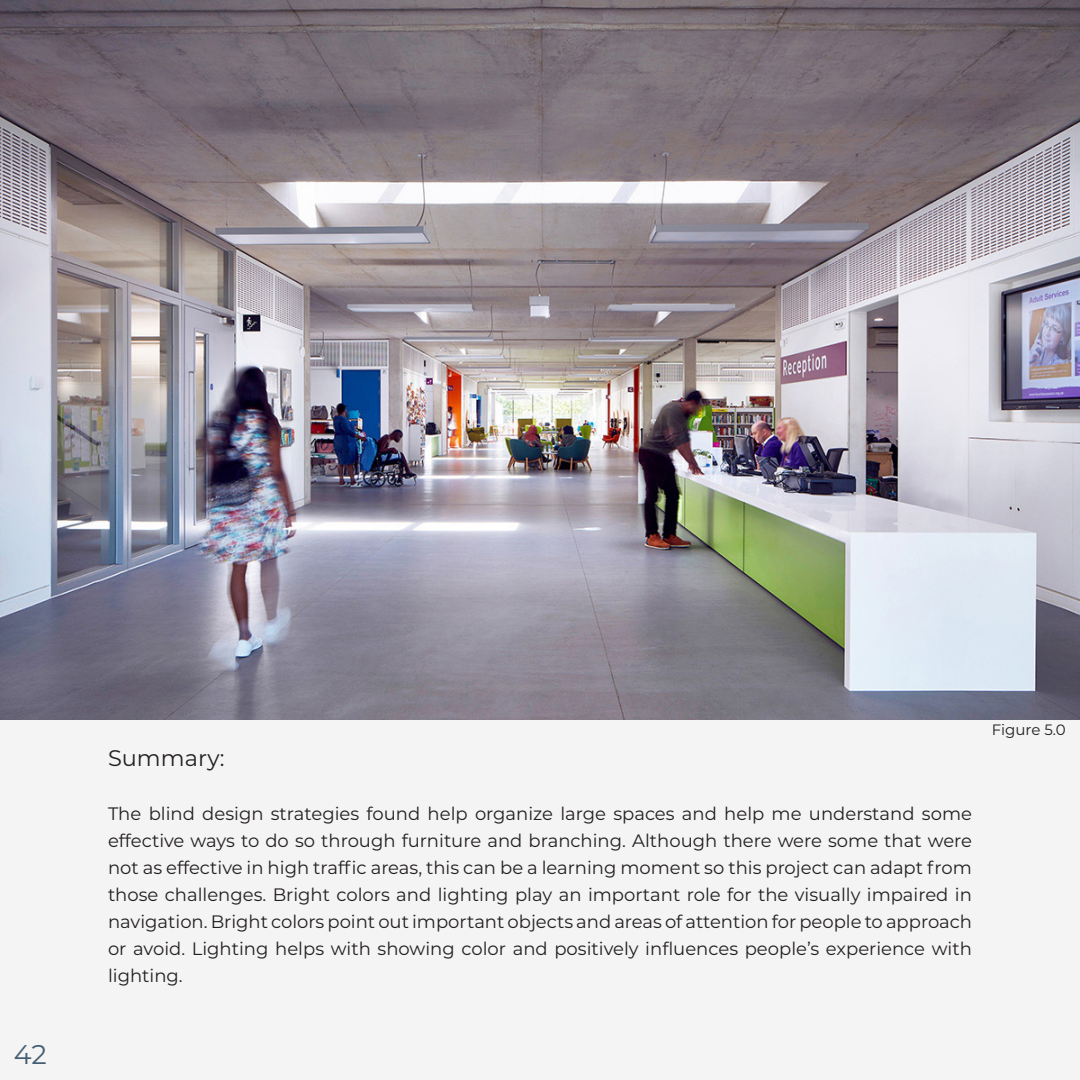
<style>
.page{position:relative;width:1080px;height:1080px;background:#f4f4f4}
.page>*{position:absolute;margin:0;border:0;box-sizing:border-box;transform-origin:0 0}
.t1{font:27px "Montserrat";color:#465e73}
.t2{font:22.5px "Montserrat";color:#231f20}
.t3{font:18px/27px "Montserrat";color:#231f20;text-align:justify}
.t4{font:15px "Montserrat";color:#231f20}
</style>
<div class="page">
<img style="left:0;top:0;width:1080px;height:720px">
<h1 class="t1" style="left:14px;top:1036px;width:35px">42</h1>
<p class="t2" style="left:108px;top:743px;width:118px">Summary:</p>
<p class="t3" style="left:108px;top:800px;width:866px">The blind design strategies found help organize large spaces and help me understand some effective ways to do so through furniture and branching. Although there were some that were not as effective in high traffic areas, this can be a learning moment so this project can adapt from those challenges. Bright colors and lighting play an important role for the visually impaired in navigation. Bright colors point out important objects and areas of attention for people to approach or avoid. Lighting helps with showing color and positively influences people’s experience with lighting.</p>
<p class="t4" style="left:992px;top:719px;width:76px">Figure 5.0</p>
</div>
